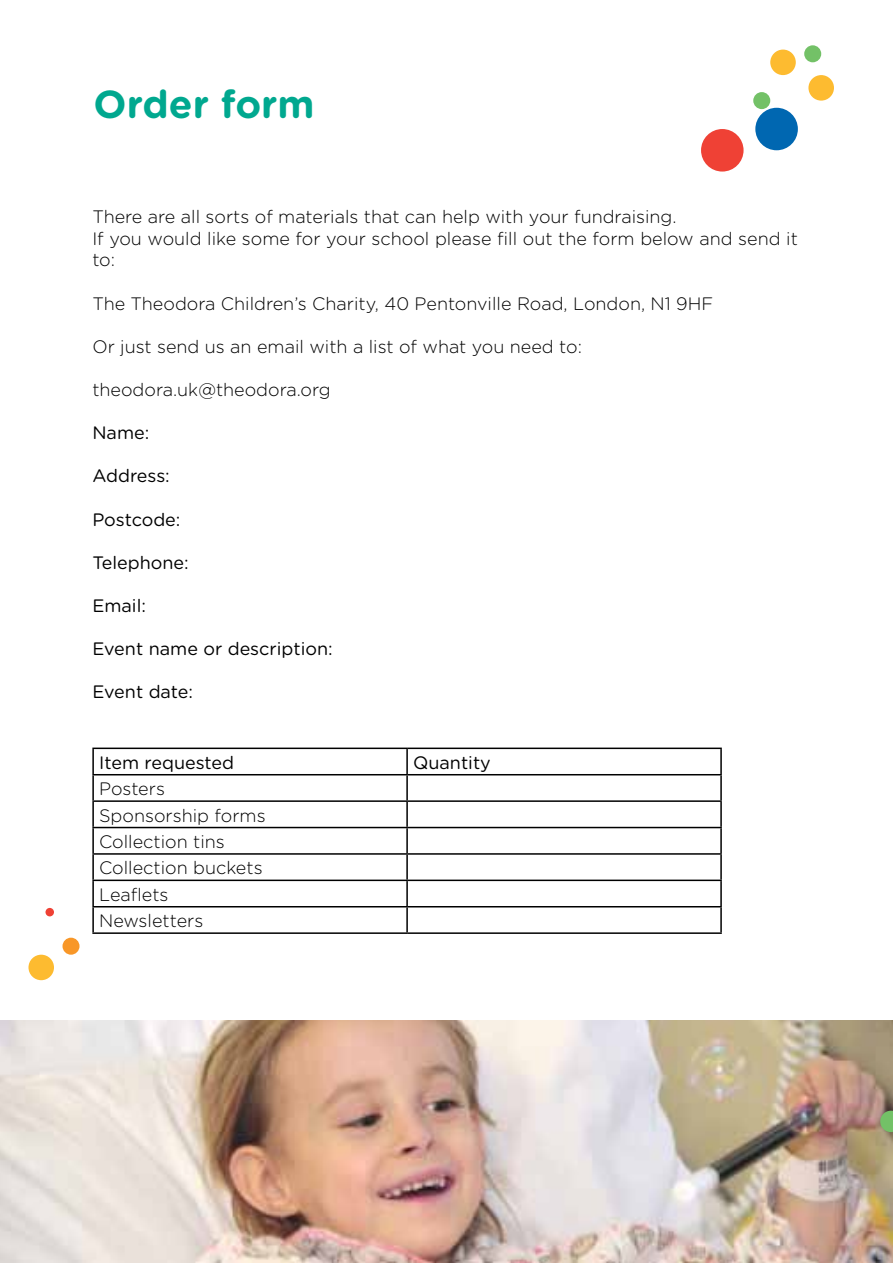
<style>
.page{position:relative;width:893px;height:1263px;background:#fff}
.page>*{position:absolute;margin:0;border:0;box-sizing:border-box;transform-origin:0 0}
.t1{font:700 39px "Gotham Rounded";color:#00a88f}
.t2{font:300 18px/26.4px "Gotham Rounded";color:#000}
.t3{font:18px "Gotham Rounded";color:#000}
</style>
<div class="page">
<img style="left:0;top:1020px;width:893px;height:243px">
<hr style="left:92px;top:747px;width:315px;height:2px;background:#000">
<hr style="left:92px;top:749px;width:2px;height:25px;background:#000">
<hr style="left:407px;top:747px;width:315px;height:2px;background:#000">
<hr style="left:406px;top:749px;width:2px;height:25px;background:#000">
<hr style="left:720px;top:749px;width:2px;height:25px;background:#000">
<hr style="left:92px;top:774px;width:315px;height:1px;background:#000">
<hr style="left:92px;top:775px;width:2px;height:25px;background:#000">
<hr style="left:407px;top:774px;width:315px;height:1px;background:#000">
<hr style="left:406px;top:775px;width:2px;height:25px;background:#000">
<hr style="left:720px;top:775px;width:2px;height:25px;background:#000">
<hr style="left:92px;top:800px;width:315px;height:2px;background:#000">
<hr style="left:92px;top:802px;width:2px;height:25px;background:#000">
<hr style="left:407px;top:800px;width:315px;height:2px;background:#000">
<hr style="left:406px;top:802px;width:2px;height:25px;background:#000">
<hr style="left:720px;top:802px;width:2px;height:25px;background:#000">
<hr style="left:92px;top:827px;width:315px;height:1px;background:#000">
<hr style="left:92px;top:828px;width:2px;height:25px;background:#000">
<hr style="left:407px;top:827px;width:315px;height:1px;background:#000">
<hr style="left:406px;top:828px;width:2px;height:25px;background:#000">
<hr style="left:720px;top:828px;width:2px;height:25px;background:#000">
<hr style="left:92px;top:853px;width:315px;height:2px;background:#000">
<hr style="left:92px;top:855px;width:2px;height:24px;background:#000">
<hr style="left:407px;top:853px;width:315px;height:2px;background:#000">
<hr style="left:406px;top:855px;width:2px;height:24px;background:#000">
<hr style="left:720px;top:855px;width:2px;height:24px;background:#000">
<hr style="left:92px;top:879px;width:315px;height:2px;background:#000">
<hr style="left:92px;top:881px;width:2px;height:25px;background:#000">
<hr style="left:407px;top:879px;width:315px;height:2px;background:#000">
<hr style="left:406px;top:881px;width:2px;height:25px;background:#000">
<hr style="left:720px;top:881px;width:2px;height:25px;background:#000">
<hr style="left:92px;top:906px;width:315px;height:1px;background:#000">
<hr style="left:92px;top:907px;width:2px;height:25px;background:#000">
<hr style="left:407px;top:906px;width:315px;height:1px;background:#000">
<hr style="left:406px;top:907px;width:2px;height:25px;background:#000">
<hr style="left:720px;top:907px;width:2px;height:25px;background:#000">
<hr style="left:92px;top:932px;width:315px;height:2px;background:#000">
<hr style="left:407px;top:932px;width:315px;height:2px;background:#000">
<div style="left:755px;top:108px;width:43px;height:42px;background:#0067b1;border-radius:50%"></div>
<div style="left:770px;top:50px;width:26px;height:25px;background:#fdbb30;border-radius:50%"></div>
<div style="left:753px;top:92px;width:17px;height:17px;background:#73c167;border-radius:50%"></div>
<div style="left:701px;top:129px;width:42px;height:43px;background:#ef4135;border-radius:50%"></div>
<div style="left:808px;top:75px;width:26px;height:26px;background:#fdbb30;border-radius:50%"></div>
<div style="left:804px;top:45px;width:17px;height:17px;background:#73c167;border-radius:50%"></div>
<div style="left:45px;top:908px;width:9px;height:8px;background:#ef4135;border-radius:50%"></div>
<div style="left:63px;top:938px;width:17px;height:17px;background:#f89728;border-radius:50%"></div>
<div style="left:28px;top:955px;width:26px;height:25px;background:#fdbb30;border-radius:50%"></div>
<svg style="left:880px;top:1111px;width:13px;height:21px"></svg>
<h1 class="t1" style="left:94px;top:76px;width:223px">Order form</h1>
<p class="t2" style="left:92px;top:205px;width:707px;line-height:21.6px">There are all sorts of materials that can help with your fundraising.<br>If you would like some for your school please fill out the form below and send it to:</p>
<p class="t2" style="left:92px;top:289px;width:622px">The Theodora Children’s Charity, 40 Pentonville Road, London, N1 9HF</p>
<p class="t2" style="left:92px;top:332px;width:491px">Or just send us an email with a list of what you need to:</p>
<p class="t2" style="left:92px;top:376px;width:240px">theodora.uk@theodora.org</p>
<p class="t3" style="left:92px;top:420px;width:59px">Name:</p>
<p class="t3" style="left:92px;top:464px;width:79px">Address:</p>
<p class="t3" style="left:92px;top:507px;width:90px">Postcode:</p>
<p class="t3" style="left:92px;top:550px;width:98px">Telephone:</p>
<p class="t3" style="left:92px;top:593px;width:55px">Email:</p>
<p class="t3" style="left:92px;top:636px;width:242px">Event name or description:</p>
<p class="t3" style="left:92px;top:680px;width:102px">Event date:</p>
<p class="t3" style="left:99px;top:750px;width:137px">Item requested</p>
<p class="t3" style="left:413px;top:750px;width:79px">Quantity</p>
<p class="t2" style="left:99px;top:775px;width:168px">Posters<br>Sponsorship forms<br>Collection tins<br>Collection buckets<br>Leaflets<br>Newsletters</p>
</div>
